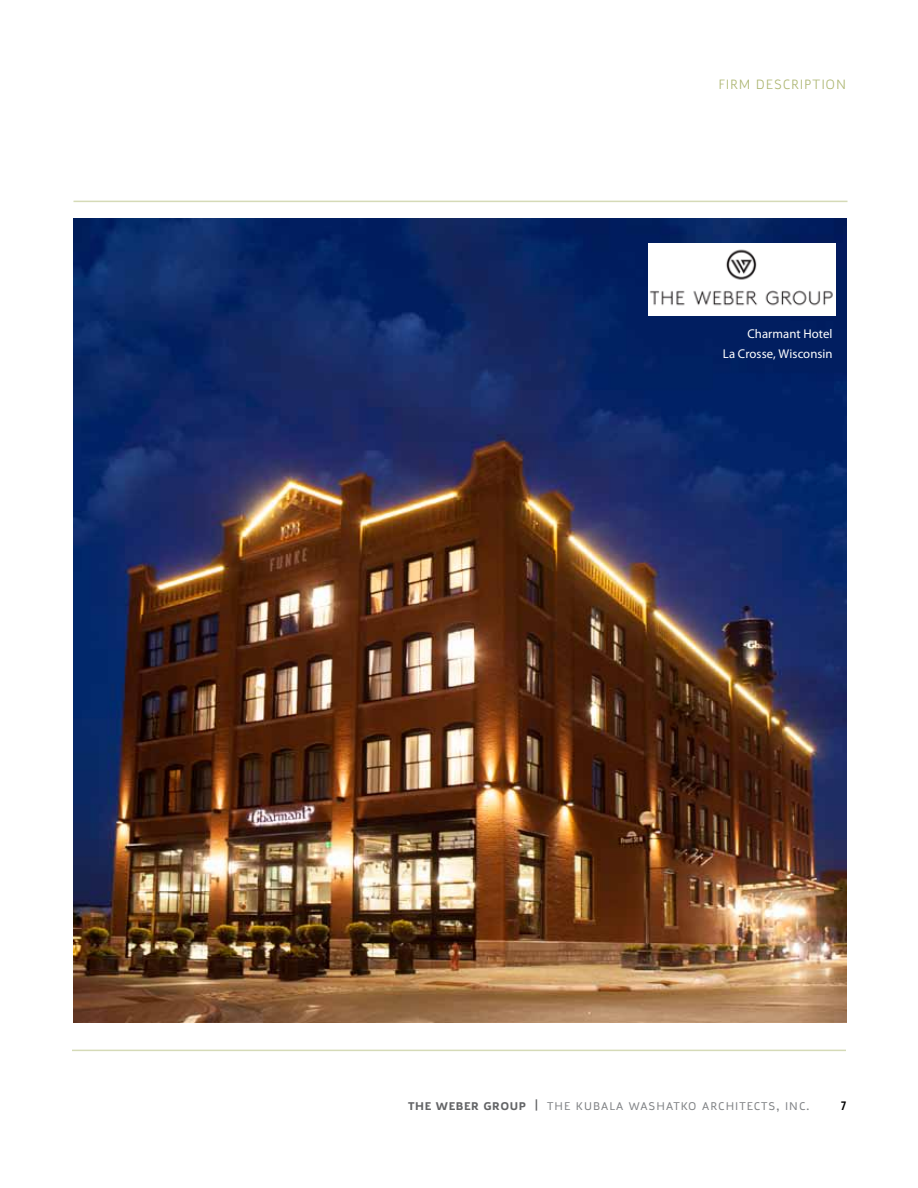
<style>
.page{position:relative;width:918px;height:1188px;background:#fff}
.page>*{position:absolute;margin:0;border:0;box-sizing:border-box;transform-origin:0 0}
.t1{font:200 18px "Argumentum";letter-spacing:.055em;color:#acb570}
.t2{font:300 15px "Argumentum";letter-spacing:.07em;color:#808285}
.t3{font:12.75px/19.5px "Myriad Pro";letter-spacing:.005em;color:#fff;text-align:right}
.t4{font:500 12.75px "Argumentum";color:#000}
.s1{font-weight:500;color:#636466}
</style>
<div class="page">
<hr style="left:74px;top:201px;width:774px;height:1px;background:#d5dab7">
<hr style="left:72px;top:1050px;width:774px;height:1px;background:#d5dab7">
<img style="left:74px;top:219px;width:772px;height:804px">
<img style="left:648px;top:243px;width:187px;height:73px">
<p class="t1" style="left:719px;top:72px;width:129px">Fi rm Description</p>
<p class="t3" style="left:723px;top:324px;width:111px">Charmant Hotel<br>La Crosse, Wisconsin</p>
<p class="t2" style="left:408px;top:1096px;width:403px"><span class="s1">The Weber Group |</span> The Kubala Washatko Architects, Inc.</p>
<p class="t4" style="left:841px;top:1098px;width:6px">7</p>
</div>
